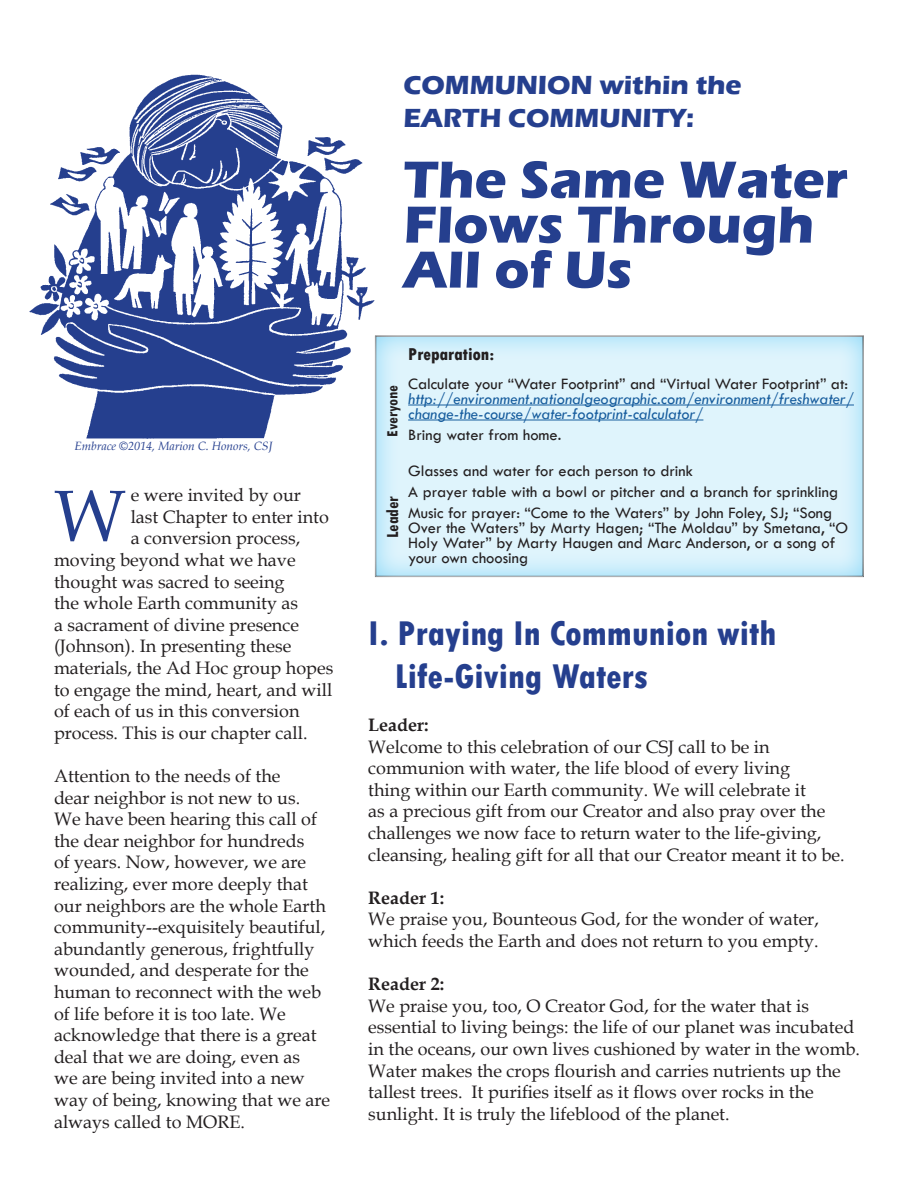
<style>
.page{position:relative;width:918px;height:1188px;background:#fff}
.page>*{position:absolute;margin:0;border:0;box-sizing:border-box;transform-origin:0 0}
.t1{font:72px "Book Antiqua";color:#253f8e}
.t2{font:700 54px/45px "Eras ITC";color:#253f8e}
.t3{font:800 condensed 36px "Tw Cen";color:#253f8e}
.t4{font:700 27px/32.4px "Eras ITC";color:#253f8e}
.t5{font:18px/21.6px "Book Antiqua";color:#231f20}
.t6{font:700 18px "Book Antiqua";color:#231f20}
.t7{font:800 condensed 18px "Tw Cen";color:#231f20}
.t8{font:700 condensed 18px "Tw Cen";color:#231f20}
.t9{font:16.5px/15px "Tw Cen";color:#231f20}
.t10{font:italic 16.5px/15px "Tw Cen";color:#175d9e}
.t11{font:700 condensed 16.5px "Tw Cen";color:#231f20}
.t12{font:italic 12px "Book Antiqua";color:#253f8e}
.s1{font-style:normal;color:#231f20}
</style>
<div class="page">
<div style="left:372px;top:332px;width:492px;height:247px;background:#fff;opacity:.75"></div>
<img style="left:29px;top:74px;width:361px;height:368px">
<hr style="left:408px;top:405px;width:446px;height:1px;background:#175d9e">
<hr style="left:408px;top:420px;width:295px;height:1px;background:#175d9e">
<p class="t12" style="left:75px;top:438px;width:200px">Embrace ©2014, Marion C. Honors, CSJ</p>
<p class="t5" style="left:131px;top:484px;width:172px">e were invited by our</p>
<p class="t5" style="left:131px;top:506px;width:200px">last Chapter to enter into</p>
<p class="t5" style="left:131px;top:527px;width:171px">a conversion process,</p>
<p class="t5" style="left:54px;top:549px;width:243px">moving beyond what we have</p>
<p class="t5" style="left:54px;top:570px;width:232px">thought was sacred to seeing</p>
<p class="t5" style="left:54px;top:592px;width:246px">the whole Earth community as</p>
<p class="t5" style="left:54px;top:614px;width:247px">a sacrament of divine presence</p>
<p class="t5" style="left:54px;top:635px;width:239px">(Johnson). In presenting these</p>
<p class="t5" style="left:54px;top:657px;width:281px">materials, the Ad Hoc group hopes</p>
<p class="t5" style="left:54px;top:678px;width:280px">to engage the mind, heart, and will</p>
<p class="t5" style="left:54px;top:700px;width:247px">of each of us in this conversion</p>
<p class="t5" style="left:54px;top:722px;width:255px">process. This is our chapter call.</p>
<p class="t5" style="left:54px;top:765px;width:278px">Attention to the needs of the<br>dear neighbor is not new to us.<br>We have been hearing this call of the dear neighbor for hundreds<br>of years. Now, however, we are realizing, ever more deeply that our neighbors are the whole Earth community--exquisitely beautiful, abundantly generous, frightfully wounded, and desperate for the human to reconnect with the web of life before it is too late. We acknowledge that there is a great deal that we are doing, even as<br>we are being invited into a new way of being, knowing that we are always called to MORE.</p>
<p class="t1" style="left:54px;top:466px;width:73px">W</p>
<p class="t4" style="left:404px;top:69px;width:340px">COMMUNION within the<br>EARTH COMMUNITY:</p>
<p class="t2" style="left:404px;top:157px;width:446px">The Same Water<br>Flows Through<br>All of Us</p>
<p class="t7" style="left:408px;top:344px;width:88px">Preparation:</p>
<p class="t10" style="left:408px;top:376px;width:447px"><span class="s1">Calculate your “Water Footprint” and “Virtual Water Footprint” at: </span>http://environment.nationalgeographic.com/environment/freshwater/ change-the-course/water-footprint-calculator/</p>
<p class="t9" style="left:408px;top:427px;width:155px">Bring water from home.</p>
<p class="t9" style="left:408px;top:463px;width:286px">Glasses and water for each person to drink</p>
<p class="t9" style="left:408px;top:484px;width:432px">A prayer table with a bowl or pitcher and a branch for sprinkling</p>
<p class="t9" style="left:408px;top:506px;width:442px">Music for prayer: “Come to the Waters” by John Foley, SJ; “Song Over the Waters” by Marty Hagen; “The Moldau” by Smetana, “O Holy Water” by Marty Haugen and Marc Anderson, or a song of your own choosing</p>
<p class="t11" style="left:382px;top:437px;width:53px;rotate:-90deg">Everyone</p>
<p class="t8" style="left:382px;top:538px;width:44px;rotate:-90deg">Leader</p>
<p class="t3" style="left:368px;top:612px;width:410px">I. Praying In Communion with</p>
<p class="t3" style="left:395px;top:655px;width:255px">Life-Giving Waters</p>
<p class="t6" style="left:368px;top:713px;width:62px">Leader:</p>
<p class="t5" style="left:368px;top:735px;width:478px">Welcome to this celebration of our CSJ call to be in communion with water, the life blood of every living<br>thing within our Earth community. We will celebrate it<br>as a precious gift from our Creator and also pray over the challenges we now face to return water to the life-giving, cleansing, healing gift for all that our Creator meant it to be.</p>
<p class="t6" style="left:368px;top:886px;width:77px">Reader 1:</p>
<p class="t5" style="left:368px;top:908px;width:452px">We praise you, Bounteous God, for the wonder of water, which feeds the Earth and does not return to you empty.</p>
<p class="t6" style="left:368px;top:972px;width:77px">Reader 2:</p>
<p class="t5" style="left:368px;top:995px;width:493px">We praise you, too, O Creator God, for the water that is essential to living beings: the life of our planet was incubated in the oceans, our own lives cushioned by water in the womb.<br>Water makes the crops flourish and carries nutrients up the tallest trees. It purifies itself as it flows over rocks in the sunlight. It is truly the lifeblood of the planet.</p>
</div>
